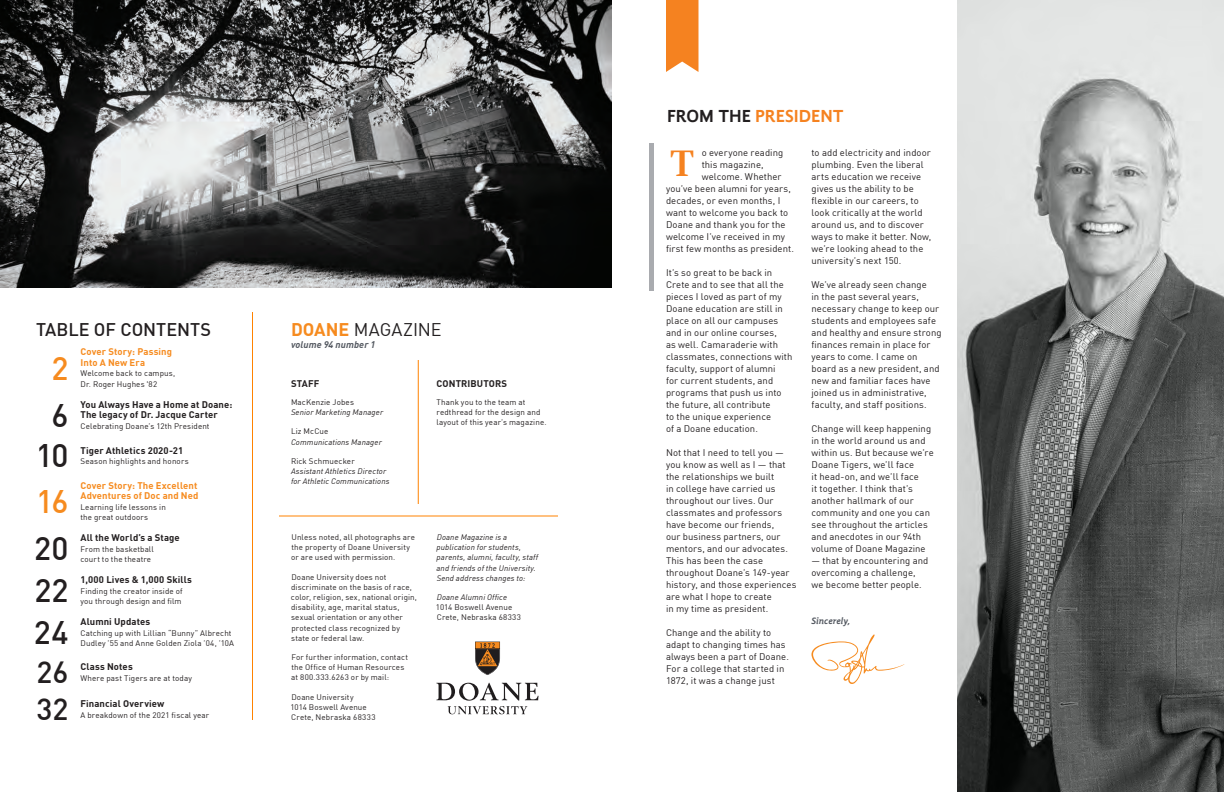
<style>
.page{position:relative;width:1224px;height:792px;background:#fff}
.page>*{position:absolute;margin:0;border:0;box-sizing:border-box;transform-origin:0 0}
.DIN_OT_Med_Italic_16{font:700 38px "Gandhi Serif";color:#f58220}
.DIN_OT_MD_32_BIG_NUM{font:500 32px "DINOT";color:#231f20}
.DIN_OT_MD_32_BIG_NUM-2{font:500 32px "DINOT";color:#f68b1f}
.DIN_OT_MD_32_BIG_NUM-3{font:500 30px "DINOT";color:#231f20}
.DIN_OT_MED_18_pt_-_S{font:700 18px "Gandhi Sans";letter-spacing:-.005em;color:#f58220}
.DIN_OT_MED_18_pt_-_S-2{font:500 18px "DINOT";letter-spacing:.005em;color:#231f20}
.DIN_OT_MED_18_pt_-_S-3{font:18px "DINOT";color:#231f20}
.DIN_REG_9_5pt_Body{font:9.5px/12px "DINOT";letter-spacing:.01em;color:#231f20}
.DIN_OT_Bold_9_5_-_Sm{font:700 9.5px/10.5px "DINOT";letter-spacing:.01em;color:#231f20}
.DIN_OT_Bold_9_5_-_Sm-2{font:700 9.5px/10.5px "DINOT";letter-spacing:.01em;color:#f68b1f}
.DIN_OT_Bold_9_5_-_Sm-3{font:italic 700 9.5px "DINOT";letter-spacing:.01em;color:#535860}
.DIN_REG_9_5pt_Body-2{font:italic 700 9.5px "Gandhi Sans";color:#535860}
.DIN_OT_Light_8_-_Bod{font:8px/10.2px "DINOT";letter-spacing:.015em;color:#231f20}
.DIN_OT_Light_8_-_Bod-2{font:italic 8px/10.2px "DINOT";letter-spacing:.015em;color:#231f20}
.s1{font-weight:700;color:#f68b1f}
.s2{font-style:normal}
.s3{font-family:"DIN Condensed"}
.s4{font-style:italic}
.s5{color:#231f20}
</style>
<div class="page">
<img style="left:0;top:0;width:612px;height:288px">
<hr style="left:252px;top:312px;width:1px;height:408px;background:#ff8200">
<hr style="left:279px;top:516px;width:279px;height:1px;background:#ff8200">
<svg style="left:957px;top:0;width:267px;height:792px;background:#858786"></svg>
<svg style="left:666px;top:0;width:32px;height:72px;background:#f58b30"></svg>
<hr style="left:418px;top:360px;width:1px;height:144px;background:#ff8200">
<div style="left:649px;top:143px;width:5px;height:147px;background:#a9abaf"></div>
<svg style="left:812px;top:634px;width:92px;height:50px"></svg>
<svg style="left:475px;top:642px;width:25px;height:33px"></svg>
<svg style="left:436px;top:683px;width:103px;height:31px"></svg>
<p class="DIN_OT_MED_18_pt_-_S-2" style="left:36px;top:316px;width:177px">TABLE OF CONTENTS</p>
<p class="DIN_OT_MED_18_pt_-_S-3" style="left:291px;top:316px;width:152px"><span class="s1">DOANE</span> MAGAZINE</p>
<p class="DIN_OT_Bold_9_5_-_Sm-3" style="left:291px;top:337px;width:86px">volume 94 number 1</p>
<p class="DIN_OT_Bold_9_5_-_Sm" style="left:291px;top:377px;width:30px">STAFF</p>
<p class="DIN_OT_Light_8_-_Bod-2" style="left:291px;top:396px;width:94px"><span class="s2">MacKenzie Jobes<br></span>Senior Marketing Manager</p>
<p class="DIN_OT_Light_8_-_Bod-2" style="left:291px;top:426px;width:92px"><span class="s2">Liz McCue<br></span>Communications Manager</p>
<p class="DIN_OT_Light_8_-_Bod-2" style="left:291px;top:455px;width:100px"><span class="s2">Rick Schmuecker<br></span>Assistant Athletics Director for Athletic Communications</p>
<p class="DIN_OT_MD_32_BIG_NUM-2" style="left:51px;top:343px;width:19px">2</p>
<p class="DIN_OT_Bold_9_5_-_Sm-2" style="left:80px;top:346px;width:93px">Cover Story: Passing<br>Into A New Era</p>
<p class="DIN_OT_Light_8_-_Bod" style="left:80px;top:368px;width:96px">Welcome back to campus,<br>Dr. Roger Hughes <span class="s3">’</span>82</p>
<p class="DIN_OT_Bold_9_5_-_Sm" style="left:436px;top:377px;width:72px">CONTRIBUTORS</p>
<p class="DIN_OT_Light_8_-_Bod" style="left:436px;top:396px;width:112px">Thank you to the team at redthread for the design and layout of this year’s magazine.</p>
<p class="DIN_OT_MD_32_BIG_NUM" style="left:51px;top:391px;width:19px">6</p>
<p class="DIN_OT_Bold_9_5_-_Sm" style="left:80px;top:398px;width:153px">You Always Have a Home at Doane:<br>The legacy of Dr. Jacque Carter</p>
<p class="DIN_OT_Light_8_-_Bod" style="left:80px;top:420px;width:131px">Celebrating Doane’s 12th President</p>
<p class="DIN_OT_MD_32_BIG_NUM" style="left:36px;top:431px;width:34px">10</p>
<p class="DIN_OT_Bold_9_5_-_Sm" style="left:80px;top:444px;width:104px">Tiger Athletics 2020-21</p>
<p class="DIN_OT_Light_8_-_Bod" style="left:80px;top:456px;width:110px">Season highlights and honors</p>
<p class="DIN_OT_MD_32_BIG_NUM-2" style="left:36px;top:477px;width:34px">16</p>
<p class="DIN_OT_Bold_9_5_-_Sm-2" style="left:80px;top:479px;width:120px">Cover Story: The Excellent<br>Adventures of Doc and Ned</p>
<p class="DIN_OT_Light_8_-_Bod" style="left:80px;top:501px;width:87px">Learning life lessons in the great outdoors</p>
<p class="DIN_OT_MD_32_BIG_NUM" style="left:34px;top:524px;width:36px">20</p>
<p class="DIN_OT_Bold_9_5_-_Sm" style="left:80px;top:532px;width:101px">All the World’s a Stage</p>
<p class="DIN_OT_Light_8_-_Bod" style="left:80px;top:543px;width:75px">From the basketball court to the theatre</p>
<p class="DIN_OT_MD_32_BIG_NUM" style="left:34px;top:566px;width:36px">22</p>
<p class="DIN_OT_Bold_9_5_-_Sm" style="left:80px;top:574px;width:113px">1,000 Lives &amp; 1,000 Skills</p>
<p class="DIN_OT_Light_8_-_Bod" style="left:80px;top:585px;width:104px">Finding the creator inside of you through design and film</p>
<p class="DIN_OT_MD_32_BIG_NUM" style="left:34px;top:608px;width:36px">24</p>
<p class="DIN_OT_Bold_9_5_-_Sm" style="left:80px;top:616px;width:71px">Alumni Updates</p>
<p class="DIN_OT_Light_8_-_Bod" style="left:80px;top:627px;width:155px">Catching up with Lillian “Bunny” Albrecht<br>Dudley ’55 and Anne Golden Ziola ’04, ’10A</p>
<p class="DIN_OT_MD_32_BIG_NUM-3" style="left:37px;top:649px;width:33px">26</p>
<p class="DIN_OT_Bold_9_5_-_Sm" style="left:80px;top:661px;width:54px">Class Notes</p>
<p class="DIN_OT_Light_8_-_Bod" style="left:80px;top:672px;width:113px">Where past Tigers are at today</p>
<p class="DIN_OT_MD_32_BIG_NUM-3" style="left:37px;top:686px;width:33px">32</p>
<p class="DIN_OT_Bold_9_5_-_Sm" style="left:80px;top:697px;width:85px">Financial Overview</p>
<p class="DIN_OT_Light_8_-_Bod" style="left:80px;top:709px;width:130px">A breakdown of the 2021 fiscal year</p>
<p class="DIN_OT_Light_8_-_Bod" style="left:291px;top:531px;width:125px">Unless noted, all photographs are the property of Doane University or are used with permission.</p>
<p class="DIN_OT_Light_8_-_Bod" style="left:291px;top:571px;width:128px">Doane University does not discriminate on the basis of race, color, religion, sex, national origin, disability, age, marital status, sexual orientation or any other protected class recognized by state or federal law.</p>
<p class="DIN_OT_Light_8_-_Bod" style="left:291px;top:651px;width:118px">For further information, contact the Office of Human Resources at 800.333.6263 or by mail:</p>
<p class="DIN_OT_Light_8_-_Bod" style="left:290px;top:691px;width:87px">Doane University<br>1014 Boswell Avenue<br>Crete, Nebraska 68333</p>
<p class="DIN_OT_Light_8_-_Bod-2" style="left:437px;top:531px;width:103px">Doane Magazine is a publication for students, parents, alumni, faculty, staff and friends of the University.<br>Send address changes to:</p>
<p class="DIN_OT_Light_8_-_Bod" style="left:436px;top:591px;width:87px"><span class="s4">Doane Alumni Office<br></span>1014 Boswell Avenue<br>Crete, Nebraska 68333</p>
<p class="DIN_OT_MED_18_pt_-_S" style="left:667px;top:105px;width:178px"><span class="s5">FROM THE</span> PRESIDENT</p>
<p class="DIN_REG_9_5pt_Body" style="left:702px;top:146px;width:83px">o everyone reading</p>
<p class="DIN_REG_9_5pt_Body" style="left:702px;top:158px;width:63px">this magazine,</p>
<p class="DIN_REG_9_5pt_Body" style="left:702px;top:170px;width:81px">welcome. Whether</p>
<p class="DIN_REG_9_5pt_Body" style="left:666px;top:182px;width:126px">you’ve been alumni for years,</p>
<p class="DIN_REG_9_5pt_Body" style="left:666px;top:194px;width:116px">decades, or even months, I</p>
<p class="DIN_REG_9_5pt_Body" style="left:666px;top:206px;width:124px">want to welcome you back to</p>
<p class="DIN_REG_9_5pt_Body" style="left:666px;top:218px;width:121px">Doane and thank you for the</p>
<p class="DIN_REG_9_5pt_Body" style="left:666px;top:230px;width:121px">welcome I’ve received in my</p>
<p class="DIN_REG_9_5pt_Body" style="left:666px;top:242px;width:129px">first few months as president.</p>
<p class="DIN_REG_9_5pt_Body" style="left:666px;top:266px;width:128px">It’s so great to be back in<br>Crete and to see that all the pieces I loved as part of my<br>Doane education are still in place on all our campuses and in our online courses,<br>as well. Camaraderie with classmates, connections with faculty, support of alumni<br>for current students, and programs that push us into the future, all contribute<br>to the unique experience<br>of a Doane education.</p>
<p class="DIN_REG_9_5pt_Body" style="left:666px;top:446px;width:132px">Not that I need to tell you — you know as well as I — that the relationships we built<br>in college have carried us throughout our lives. Our classmates and professors have become our friends,<br>our business partners, our mentors, and our advocates.<br>This has been the case throughout Doane’s 149-year history, and those experiences are what I hope to create<br>in my time as president.</p>
<p class="DIN_REG_9_5pt_Body" style="left:666px;top:626px;width:124px">Change and the ability to adapt to changing times has always been a part of Doane.<br>For a college that started in<br>1872, it was a change just</p>
<p class="DIN_REG_9_5pt_Body" style="left:812px;top:146px;width:121px">to add electricity and indoor plumbing. Even the liberal arts education we receive gives us the ability to be flexible in our careers, to look critically at the world around us, and to discover ways to make it better. Now, we’re looking ahead to the university’s next 150.</p>
<p class="DIN_REG_9_5pt_Body" style="left:812px;top:278px;width:132px">We’ve already seen change<br>in the past several years, necessary change to keep our students and employees safe and healthy and ensure strong finances remain in place for years to come. I came on board as a new president, and new and familiar faces have joined us in administrative, faculty, and staff positions.</p>
<p class="DIN_REG_9_5pt_Body" style="left:812px;top:422px;width:124px">Change will keep happening in the world around us and within us. But because we’re<br>Doane Tigers, we’ll face<br>it head-on, and we’ll face<br>it together. I think that’s another hallmark of our community and one you can see throughout the articles and anecdotes in our 94th volume of Doane Magazine</p>
<p class="DIN_REG_9_5pt_Body" style="left:812px;top:554px;width:118px">— that by encountering and overcoming a challenge, we become better people.</p>
<p class="DIN_OT_Med_Italic_16" style="left:670px;top:142px;width:27px">T</p>
<p class="DIN_REG_9_5pt_Body-2" style="left:812px;top:615px;width:40px">Sincerely,</p>
</div>
